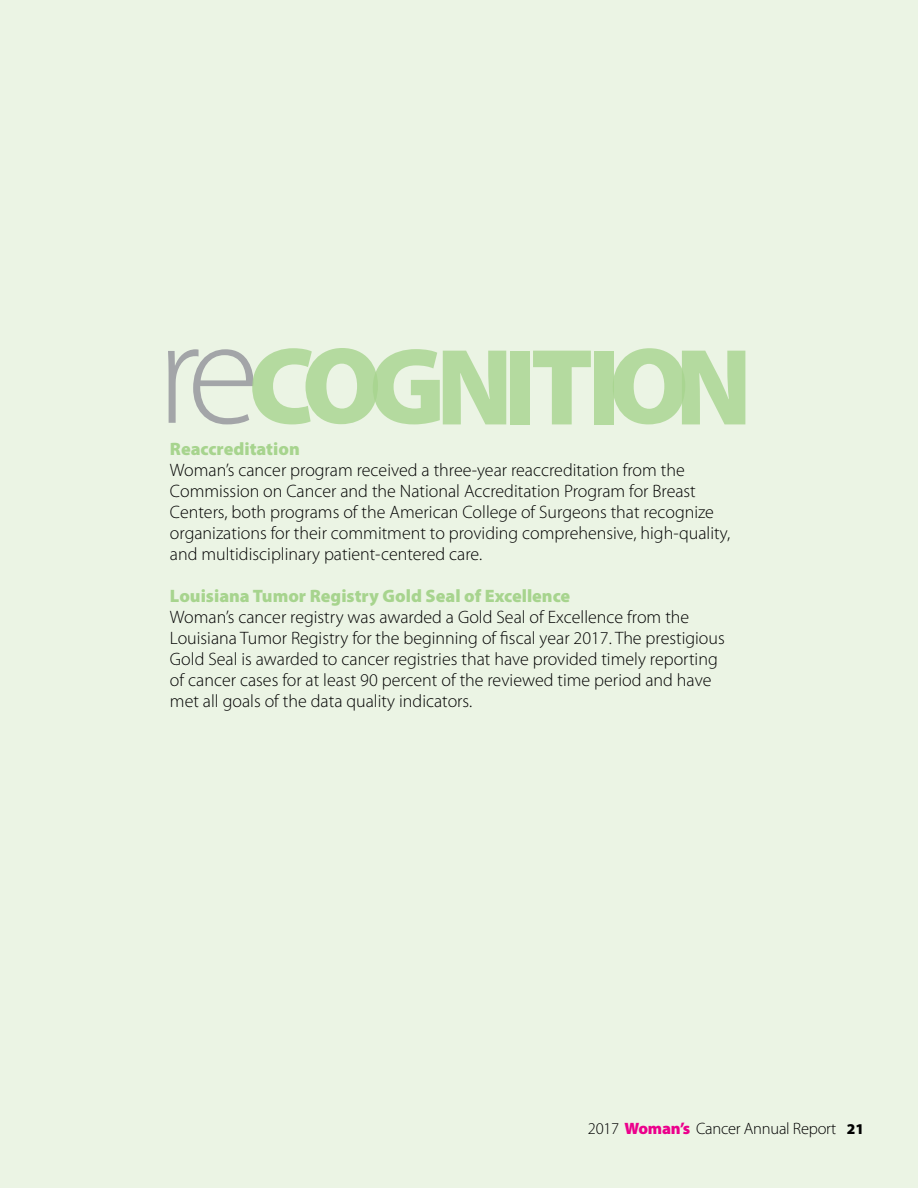
<style>
.page{position:relative;width:918px;height:1188px;background:#ebf4e4}
.page>*{position:absolute;margin:0;border:0;box-sizing:border-box;transform-origin:0 0}
.t1{font:300 18px/21px "Myriad Pro";color:#000}
.t2{font:900 18px "Myriad Pro";color:#a7d48e}
.t3{font:300 16.5px "Myriad Pro";letter-spacing:-.015em;color:#000}
.s1{font-weight:900;color:#ec008c}
.s2{font-weight:900;font-size:15px}
</style>
<div class="page">
<svg style="left:168px;top:348px;width:338px;height:76px"></svg>
<div style="left:510px;top:351px;width:20px;height:73px;background:#b4da9f"></div>
<svg style="left:533px;top:351px;width:58px;height:73px"></svg>
<div style="left:594px;top:351px;width:20px;height:73px;background:#b4da9f"></div>
<svg style="left:613px;top:348px;width:132px;height:76px"></svg>
<p class="t2" style="left:170px;top:437px;width:131px">Reaccreditation</p>
<p class="t1" style="left:170px;top:459px;width:562px">Woman’s cancer program received a three-year reaccreditation from the Commission on Cancer and the National Accreditation Program for Breast Centers, both programs of the American College of Surgeons that recognize organizations for their commitment to providing comprehensive, high-quality, and multidisciplinary patient-centered care.</p>
<p class="t2" style="left:170px;top:584px;width:402px">Louisiana Tumor Registry Gold Seal of Excellence</p>
<p class="t1" style="left:170px;top:606px;width:556px">Woman’s cancer registry was awarded a Gold Seal of Excellence from the Louisiana Tumor Registry for the beginning of fiscal year 2017. The prestigious Gold Seal is awarded to cancer registries that have provided timely reporting of cancer cases for at least 90 percent of the reviewed time period and have met all goals of the data quality indicators.</p>
<p class="t3" style="left:588px;top:1119px;width:278px">2017 <span class="s1">Woman’s</span> Cancer Annual Report <span class="s2">21</span></p>
</div>
